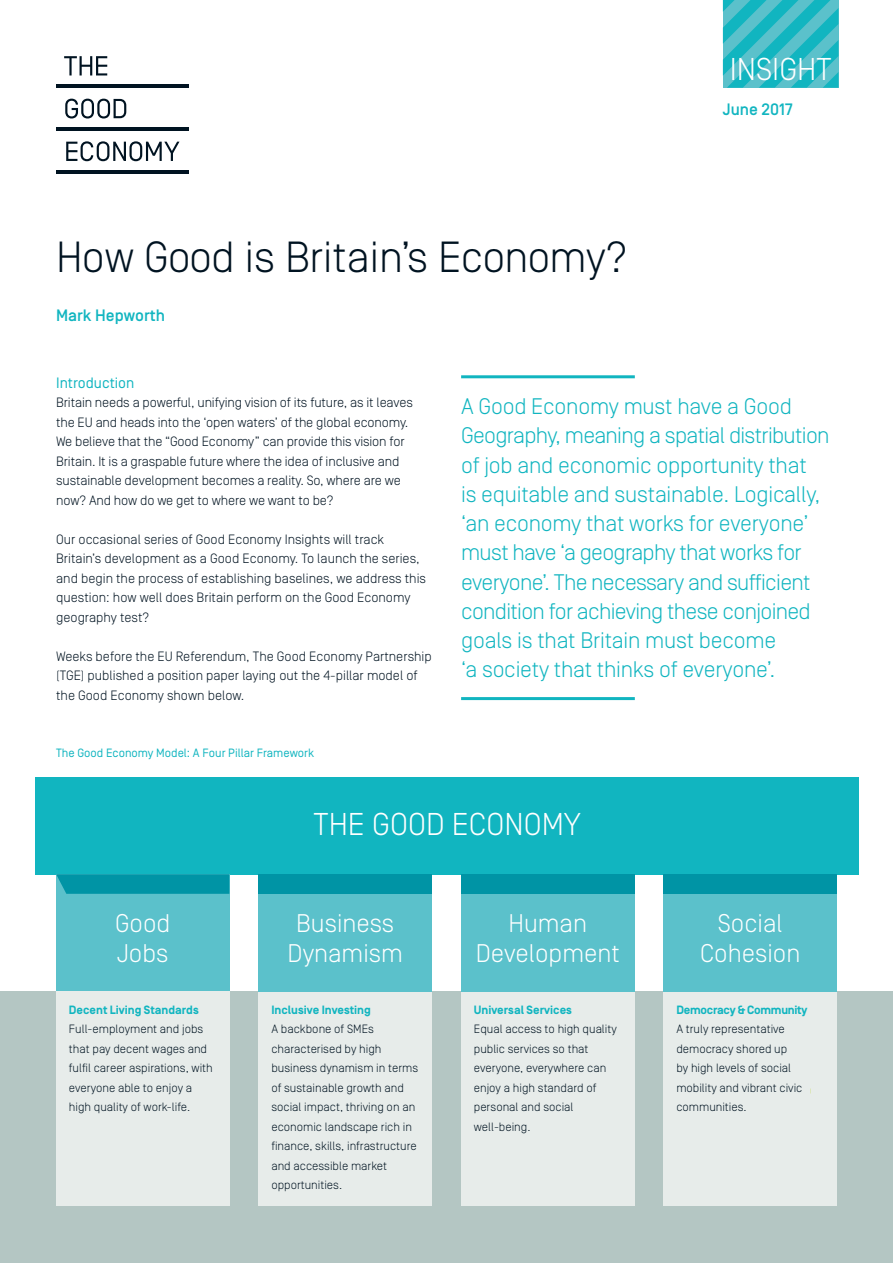
<style>
.page{position:relative;width:893px;height:1263px;background:#fff}
.page>*{position:absolute;margin:0;border:0;box-sizing:border-box;transform-origin:0 0}
.t1{font:300 43.5px "Simplon Norm";letter-spacing:-.02em;color:#001321}
.t2{font:300 31.5px "Simplon Norm";color:#fff}
.t3{font:300 25.5px/29.2px "Simplon Norm";color:#fff;text-align:center}
.t4{font:300 22.5px/29.2px "Simplon Norm";letter-spacing:-.01em;color:#11b5c0}
.t5{font:500 16.5px "Simplon Norm";color:#11b5c0}
.Sub_heading_1{font:15px "Simplon Norm";color:#11b5c0}
.t6{font:300 13.5px/19.5px "Simplon Norm";color:#001321}
.t7{font:300 12px/19.5px "Simplon Norm";color:#001321}
.Sub_heading_1-2{font:700 12px "Simplon Norm";color:#11b5c0}
.t8{font:12px "Simplon Norm";color:#11b5c0}
.Sub_heading_1-3{font:700 12px "Simplon Norm";letter-spacing:-.02em;color:#11b5c0}
</style>
<div class="page">
<svg style="left:723px;top:0;width:115px;height:88px;background:#36bbc5"></svg>
<div style="left:0;top:991px;width:893px;height:272px;background:#b4c6c3"></div>
<svg style="left:65px;top:99px;width:61px;height:19px"></svg>
<svg style="left:66px;top:141px;width:113px;height:20px"></svg>
<svg style="left:64px;top:56px;width:43px;height:19px"></svg>
<hr style="left:56px;top:85px;width:132px;height:3px;background:#001321">
<hr style="left:56px;top:127px;width:132px;height:3px;background:#001321">
<hr style="left:56px;top:170px;width:132px;height:3px;background:#001321">
<div style="left:36px;top:777px;width:823px;height:97px;background:#11b5c0"></div>
<div style="left:56px;top:874px;width:173px;height:117px;background:#5bc1cb"></div>
<div style="left:56px;top:991px;width:173px;height:215px;background:#e7ecea"></div>
<div style="left:259px;top:991px;width:173px;height:215px;background:#e7ecea"></div>
<div style="left:461px;top:991px;width:173px;height:215px;background:#e7ecea"></div>
<div style="left:664px;top:991px;width:173px;height:215px;background:#e7ecea"></div>
<div style="left:259px;top:874px;width:173px;height:117px;background:#5bc1cb"></div>
<div style="left:461px;top:874px;width:173px;height:117px;background:#5bc1cb"></div>
<div style="left:664px;top:874px;width:173px;height:117px;background:#5bc1cb"></div>
<svg style="left:56px;top:874px;width:173px;height:20px;background:#0496a7"></svg>
<div style="left:259px;top:874px;width:173px;height:20px;background:#0094a5"></div>
<div style="left:461px;top:874px;width:173px;height:20px;background:#0094a5"></div>
<div style="left:664px;top:874px;width:173px;height:20px;background:#0094a5"></div>
<hr style="left:461px;top:375px;width:174px;height:3px;background:#11b5c0">
<hr style="left:461px;top:697px;width:174px;height:3px;background:#11b5c0">
<p class="t2" style="left:730px;top:52px;width:103px">INSIGHT</p>
<p class="t1" style="left:56px;top:234px;width:573px">How Good is Britain’s Economy?</p>
<p class="t5" style="left:56px;top:306px;width:110px">Mark Hepworth</p>
<p class="t5" style="left:723px;top:100px;width:71px">June 2017</p>
<p class="Sub_heading_1" style="left:56px;top:375px;width:80px">Introduction</p>
<p class="t6" style="left:56px;top:393px;width:358px">Britain needs a powerful, unifying vision of its future, as it leaves the EU and heads into the ‘open waters’ of the global economy.<br>We believe that the “Good Economy” can provide this vision for Britain. It is a graspable future where the idea of inclusive and sustainable development becomes a reality. So, where are we now? And how do we get to where we want to be?</p>
<p class="t6" style="left:56px;top:529px;width:371px">Our occasional series of Good Economy Insights will track Britain’s development as a Good Economy. To launch the series, and begin the process of establishing baselines, we address this question: how well does Britain perform on the Good Economy geography test?</p>
<p class="t6" style="left:56px;top:646px;width:377px">Weeks before the EU Referendum, The Good Economy Partnership (TGE) published a position paper laying out the 4-pillar model of the Good Economy shown below.</p>
<p class="t8" style="left:56px;top:746px;width:260px">The Good Economy Model: A Four Pillar Framework</p>
<p class="t4" style="left:461px;top:392px;width:370px">A Good Economy must have a Good Geography, meaning a spatial distribution of job and economic opportunity that<br>is equitable and sustainable. Logically, ‘an economy that works for everyone’ must have ‘a geography that works for everyone’. The necessary and sufficient condition for achieving these conjoined goals is that Britain must become<br>‘a society that thinks of everyone’.</p>
<p class="t3" style="left:115px;top:909px;width:57px;text-align:left">Good<br>Jobs</p>
<p class="Sub_heading_1-2" style="left:69px;top:1003px;width:131px">Decent Living Standards</p>
<p class="t7" style="left:69px;top:1019px;width:145px">Full-employment and jobs that pay decent wages and fulfil career aspirations, with everyone able to enjoy a high quality of work-life.</p>
<p class="t2" style="left:314px;top:808px;width:269px">THE GOOD ECONOMY</p>
<p class="t3" style="left:288px;top:909px;width:117px">Business<br>Dynamism</p>
<p class="Sub_heading_1-2" style="left:271px;top:1003px;width:101px">Inclusive Investing</p>
<p class="t7" style="left:271px;top:1019px;width:148px">A backbone of SMEs characterised by high business dynamism in terms of sustainable growth and social impact, thriving on an economic landscape rich in finance, skills, infrastructure and accessible market opportunities.</p>
<p class="t3" style="left:476px;top:909px;width:146px">Human<br>Development</p>
<p class="t3" style="left:700px;top:909px;width:102px">Social<br>Cohesion</p>
<p class="Sub_heading_1-2" style="left:474px;top:1003px;width:100px">Universal Services</p>
<p class="t7" style="left:474px;top:1019px;width:144px">Equal access to high quality public services so that everyone, everywhere can enjoy a high standard of personal and social well-being.</p>
<p class="Sub_heading_1-3" style="left:676px;top:1003px;width:133px">Democracy &amp; Community</p>
<p class="t7" style="left:676px;top:1019px;width:128px">A truly representative democracy shored up<br>by high levels of social mobility and vibrant civic communities.</p>
</div>
